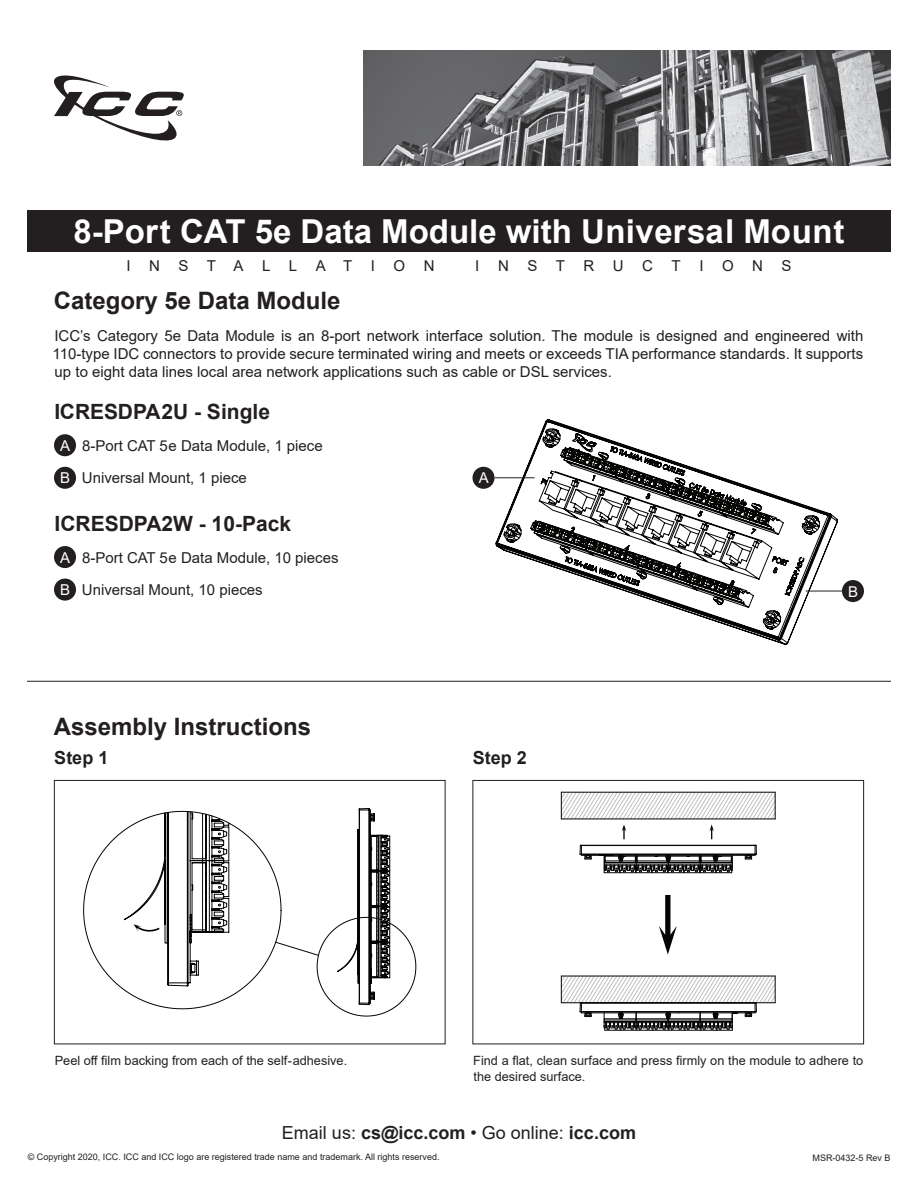
<style>
.page{position:relative;width:918px;height:1188px;background:#fff}
.page>*{position:absolute;margin:0;border:0;box-sizing:border-box;transform-origin:0 0}
.t1{font:700 33px "Arial";color:#fff}
.t2{font:700 24px "Arial";color:#231f20}
.t3{font:700 21px "Arial";color:#231f20}
.t4{font:18px "Arial";color:#231f20}
.t5{font:700 18px "Arial";color:#231f20}
.t6{font:15px/18px "Arial";color:#231f20}
.t7{font:15px "Arial";letter-spacing:1.235em;color:#231f20}
.t8{font:15px "Arial";color:#fff}
.t9{font:12.75px/15.3px "Arial";color:#231f20}
.t10{font:9px "Arial";color:#231f20}
.s1{color:#fff}
.s2{font-weight:700}
</style>
<div class="page">
<svg style="left:496px;top:419px;width:342px;height:226px"></svg>
<svg style="left:83px;top:808px;width:333px;height:208px"></svg>
<div style="left:54px;top:780px;width:392px;height:264px;border:1px solid #231f20"></div>
<svg style="left:659px;top:895px;width:18px;height:60px"></svg>
<svg style="left:560px;top:975px;width:216px;height:56px"></svg>
<svg style="left:561px;top:792px;width:215px;height:81px"></svg>
<div style="left:472px;top:780px;width:392px;height:264px;border:1px solid #231f20"></div>
<hr style="left:495px;top:477px;width:40px;height:1px;background:#231f20">
<hr style="left:806px;top:591px;width:36px;height:1px;background:#231f20">
<div style="left:54px;top:434px;width:22px;height:22px;background:#231f20;border-radius:50%"></div>
<div style="left:54px;top:467px;width:22px;height:22px;background:#231f20;border-radius:50%"></div>
<div style="left:54px;top:546px;width:22px;height:22px;background:#231f20;border-radius:50%"></div>
<div style="left:54px;top:579px;width:22px;height:22px;background:#231f20;border-radius:50%"></div>
<div style="left:472px;top:467px;width:23px;height:22px;background:#231f20;border-radius:50%"></div>
<div style="left:842px;top:580px;width:22px;height:22px;background:#231f20;border-radius:50%"></div>
<hr style="left:27px;top:681px;width:864px;height:1px;background:#231f20">
<div style="left:27px;top:211px;width:864px;height:41px;background:#231f20"></div>
<svg style="left:54px;top:75px;width:130px;height:66px"></svg>
<img style="left:364px;top:51px;width:527px;height:114px">
<h1 class="t1" style="left:74px;top:208px;width:772px">8-Port CAT 5e Data Module with Universal Mount</h1>
<p class="t7" style="left:126px;top:255px;width:310px">INSTALLATION</p>
<p class="t7" style="left:475px;top:255px;width:318px">INSTRUCTIONS</p>
<h2 class="t2" style="left:54px;top:284px;width:288px">Category 5e Data Module</h2>
<p class="t6" style="left:52px;top:327px;width:812px;text-align:justify">ICC’s Category 5e Data Module is an 8-port network interface solution. The module is designed and engineered with 110‑type IDC connectors to provide secure terminated wiring and meets or exceeds TIA performance standards. It supports up to eight data lines local area network applications such as cable or DSL services.</p>
<h3 class="t3" style="left:55px;top:397px;width:217px">ICRESDPA2U - Single</h3>
<p class="t6" style="left:60px;top:429px;width:264px;line-height:32.5px"><span class="s1">A</span> 8-Port CAT 5e Data Module, 1 piece<br><span class="s1">B</span> Universal Mount, 1 piece</p>
<h3 class="t3" style="left:55px;top:509px;width:238px">ICRESDPA2W - 10-Pack</h3>
<p class="t6" style="left:60px;top:541px;width:280px;line-height:32.5px"><span class="s1">A</span> 8-Port CAT 5e Data Module, 10 pieces<br><span class="s1">B</span> Universal Mount, 10 pieces</p>
<h2 class="t2" style="left:54px;top:710px;width:259px">Assembly Instructions</h2>
<p class="t8" style="left:479px;top:468px;width:12px">A</p>
<p class="t5" style="left:54px;top:745px;width:56px">Step 1</p>
<p class="t5" style="left:473px;top:745px;width:56px">Step 2</p>
<p class="t8" style="left:848px;top:581px;width:12px">B</p>
<p class="t9" style="left:55px;top:1053px;width:294px">Peel off film backing from each of the self-adhesive.</p>
<p class="t9" style="left:473px;top:1053px;width:392px">Find a flat, clean surface and press firmly on the module to adhere to the desired surface.</p>
<p class="t4" style="left:282px;top:1120px;width:356px">Email us: <span class="s2">cs@icc.com</span> • Go online: <span class="s2">icc.com</span></p>
<p class="t10" style="left:28px;top:1151px;width:413px">© Copyright 2020, ICC. ICC and ICC logo are registered trade name and trademark. All rights reserved.</p>
<p class="t10" style="left:813px;top:1152px;width:80px">MSR-0432-5 Rev B</p>
</div>
